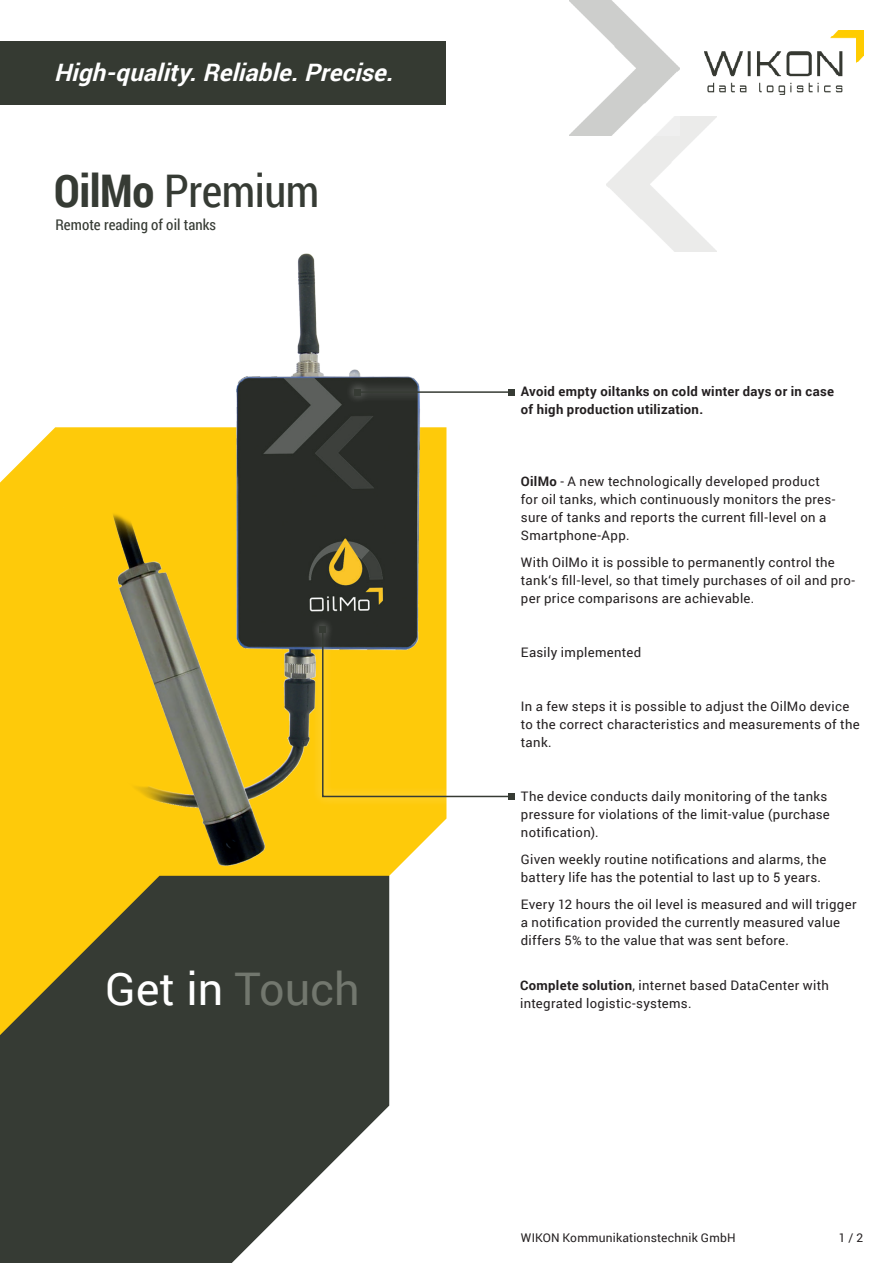
<style>
.page{position:relative;width:893px;height:1263px;background:#fff}
.page>*{position:absolute;margin:0;border:0;box-sizing:border-box;transform-origin:0 0}
.WIKON_Titel_1{font:45px "Roboto Condensed";letter-spacing:-.01em;color:#363b34}
.t1{font:45px "Roboto";color:#fff}
.t2{font:italic 700 24px "Roboto";color:#fff}
.WIKON_Titel_2{font:15px "Roboto Condensed";color:#363b34}
.WIKON_Fließtext{font:13.2px/18px "Roboto";letter-spacing:.025em;color:#231f20}
.WIKON_Fließtext-2{font:700 13.2px/18px "Roboto";letter-spacing:.025em;color:#231f20}
.WIKON_Seitenzahl{font:12px "Roboto";letter-spacing:.015em;color:#231f20}
.s1{font-weight:700}
.s2{color:#72776e}
</style>
<div class="page">
<img style="left:570px;top:0;width:110px;height:136px">
<img style="left:705px;top:30px;width:158px;height:64px">
<div style="left:0;top:439px;width:390px;height:667px;background:#feca0a"></div>
<svg style="left:0;top:876px;width:389px;height:387px;background:#565642"></svg>
<div style="left:0;top:42px;width:445px;height:63px;background:#353a32"></div>
<img style="left:43px;top:253px;width:404px;height:638px">
<div style="left:311px;top:617px;width:212px;height:191px;background:#fff;opacity:.67"></div>
<svg style="left:320px;top:626px;width:194px;height:173px"></svg>
<div style="left:346px;top:380px;width:177px;height:24px;background:#fff;opacity:.67"></div>
<hr style="left:358px;top:391px;width:153px;height:2px;background:#363b34">
<svg style="left:355px;top:389px;width:6px;height:6px"></svg>
<svg style="left:508px;top:389px;width:6px;height:6px"></svg>
<p class="t2" style="left:54px;top:56px;width:348px">High-quality.Reliable.Precise.</p>
<p class="WIKON_Titel_1" style="left:54px;top:160px;width:267px"><span class="s1">OilMo</span> Premium</p>
<p class="WIKON_Titel_2" style="left:55px;top:214px;width:162px">Remote reading of oil tanks</p>
<h1 class="t1" style="left:105px;top:957px;width:256px">Get in <span class="s2">Touch</span></h1>
<p class="WIKON_Fließtext-2" style="left:521px;top:382px;width:315px">Avoid empty oiltanks on cold winter days or in case of high production utilization.</p>
<p class="WIKON_Fließtext" style="left:521px;top:472px;width:316px"><span class="s1">OilMo</span> - A new technologically developed product for oil tanks, which continuously monitors the pres&shy;sure of tanks and reports the current fill-level on a Smartphone-App.</p>
<p class="WIKON_Fließtext" style="left:521px;top:553px;width:336px">With OilMo it is possible to permanently control the tank‘s fill-level, so that timely purchases of oil and pro&shy;per price comparisons are achievable.</p>
<p class="WIKON_Fließtext" style="left:521px;top:643px;width:122px">Easily implemented</p>
<p class="WIKON_Fließtext" style="left:521px;top:697px;width:340px">In a few steps it is possible to adjust the OilMo device to the correct characteristics and measurements of the tank.</p>
<p class="WIKON_Fließtext" style="left:521px;top:787px;width:310px">The device conducts daily monitoring of the tanks pressure for violations of the limit-value (purchase notification).</p>
<p class="WIKON_Fließtext" style="left:521px;top:850px;width:307px">Given weekly routine notifications and alarms, the battery life has the potential to last up to 5 years.</p>
<p class="WIKON_Fließtext" style="left:521px;top:895px;width:337px">Every 12 hours the oil level is measured and will trigger a notification provided the currently measured value differs 5% to the value that was sent before.</p>
<p class="WIKON_Fließtext" style="left:520px;top:976px;width:310px"><span class="s1">Complete solution</span>, internet based DataCenter with integrated logistic-systems.</p>
<p class="WIKON_Seitenzahl" style="left:521px;top:1229px;width:216px">WIKON Kommunikationstechnik GmbH</p>
<p class="WIKON_Seitenzahl" style="left:839px;top:1229px;width:26px">1 / 2</p>
</div>
